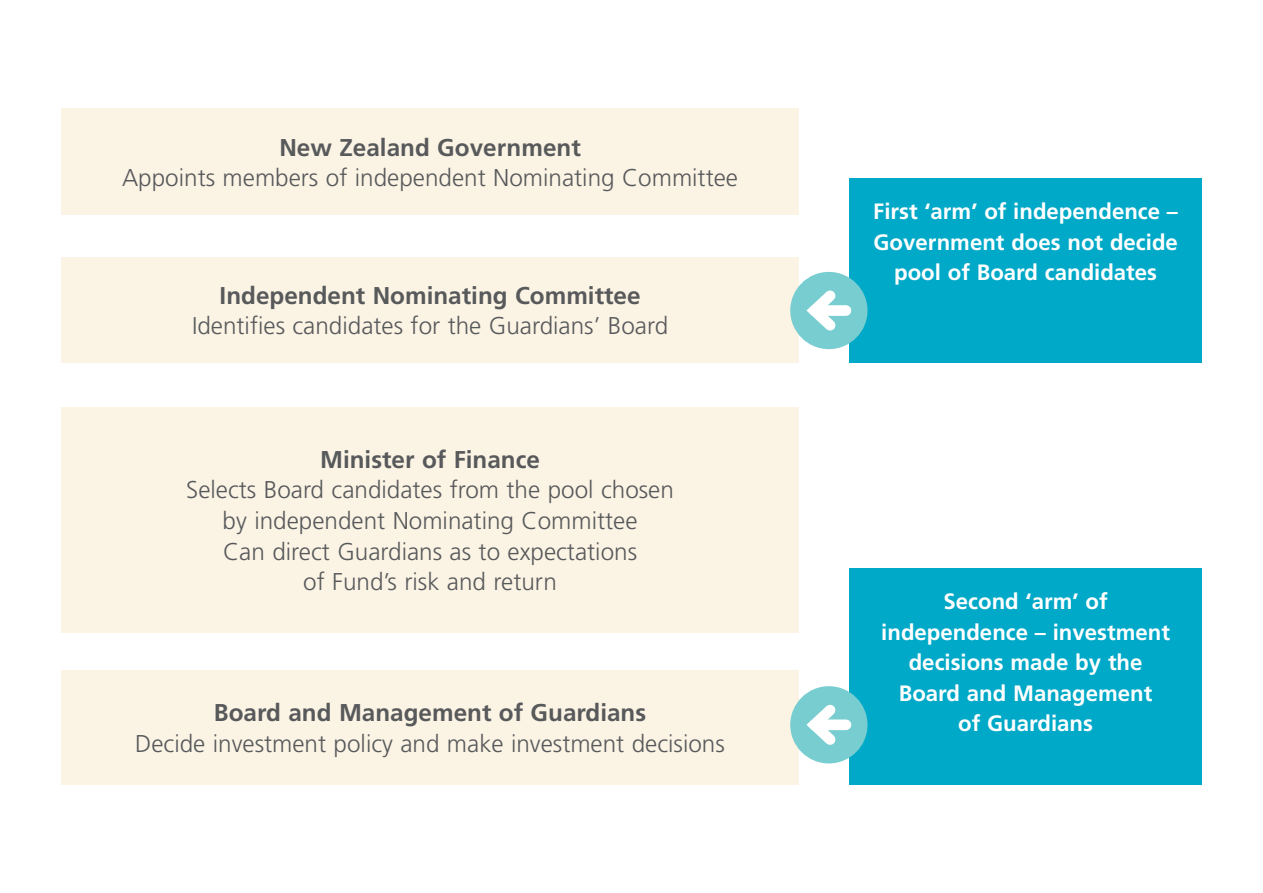
<style>
.page{position:relative;width:1263px;height:893px;background:#fff}
.page>*{position:absolute;margin:0;border:0;box-sizing:border-box;transform-origin:0 0}
.t1{font:300 24.3px/30.5px "Frutiger";color:#58595b;text-align:center}
.t2{font:700 24.3px "Frutiger";color:#58595b}
.t3{font:700 22.2px/30.6px "Frutiger";color:#fff;text-align:center}
</style>
<div class="page">
<div style="left:61px;top:108px;width:738px;height:107px;background:#fbf4e5"></div>
<div style="left:61px;top:257px;width:738px;height:105px;background:#fbf4e5"></div>
<div style="left:61px;top:670px;width:738px;height:114px;background:#fbf4e5"></div>
<div style="left:61px;top:407px;width:738px;height:225px;background:#fbf4e5"></div>
<div style="left:849px;top:178px;width:353px;height:184px;background:#00a9c7"></div>
<div style="left:849px;top:568px;width:353px;height:216px;background:#00a9c7"></div>
<div style="left:790px;top:272px;width:77px;height:77px;background:#78cdd1;border-radius:50%"></div>
<svg style="left:799px;top:281px;width:46px;height:59px"></svg>
<div style="left:790px;top:686px;width:77px;height:77px;background:#78cdd1;border-radius:50%"></div>
<div style="left:814px;top:719px;width:32px;height:11px;background:#fff"></div>
<svg style="left:799px;top:695px;width:46px;height:60px"></svg>
<p class="t2" style="left:279px;top:133px;width:303px">New Zealand Government</p>
<p class="t1" style="left:122px;top:163px;width:617px">Appoints members of independent Nominating Committee</p>
<p class="t2" style="left:220px;top:281px;width:422px">Independent Nominating Committee</p>
<p class="t1" style="left:192px;top:311px;width:478px">Identifies candidates for the Guardians’ Board</p>
<p class="t2" style="left:320px;top:445px;width:221px">M inister of Finance</p>
<p class="t1" style="left:186px;top:475px;width:489px">Selects Board candidates from the pool chosen by independent Nominating Committee<br>Can direct Guardians as to expectations<br>of Fund’s risk and return</p>
<p class="t2" style="left:214px;top:699px;width:434px">Board and Management of Guardians</p>
<p class="t1" style="left:135px;top:728px;width:591px">Decide investment policy and make investment decisions</p>
<p class="t3" style="left:873px;top:196px;width:306px">First ‘arm’ of independence –<br>Government does not decide pool of Board candidates</p>
<p class="t3" style="left:881px;top:586px;width:290px">Second ‘arm’ of independence – investment decisions made by the<br>Board and Management<br>of Guardians</p>
</div>
